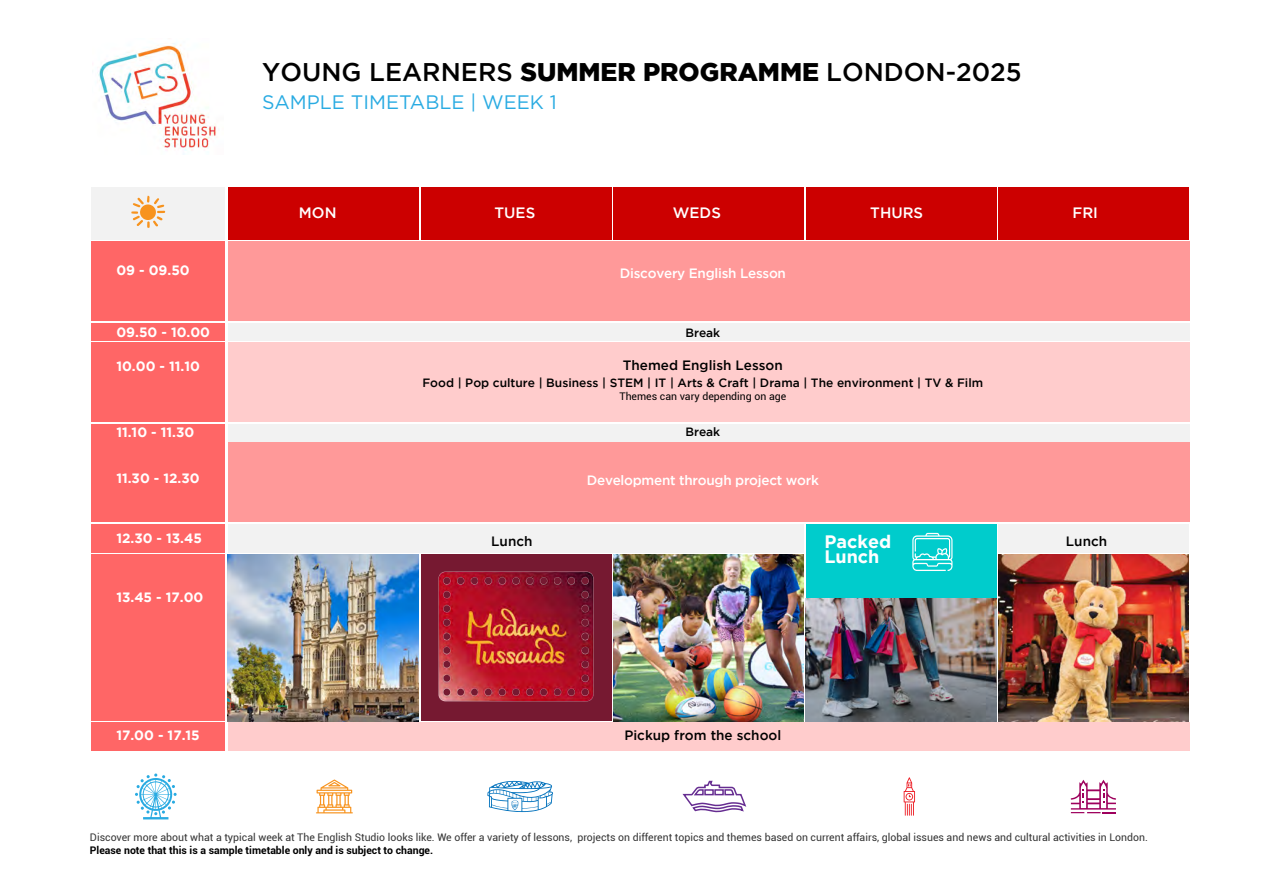
<style>
.page{position:relative;width:1263px;height:893px;background:#fff}
.page>*{position:absolute;margin:0;border:0;box-sizing:border-box;transform-origin:0 0}
.t1{font:500 25.5px "Gotham";color:#000}
.t2{font:19.5px "Gotham";color:#29abe2}
.t3{font:700 18px/14.5px "Gotham";color:#fff}
.t4{font:500 15px "Gotham";color:#fff}
.t5{font:700 13.5px "Gotham";color:#fff}
.t6{font:500 13.5px "Gotham";letter-spacing:-.02em;color:#fff}
.t7{font:500 13.5px "Gotham";color:#000}
.t8{font:500 12px "Gotham";color:#000}
.t9{font:10.5px "Roboto";color:#333}
.t10{font:700 10.5px "Roboto";color:#000}
.t11{font:10.5px "Roboto";color:#000}
.s1{font-weight:900}
</style>
<div class="page">
<svg style="left:1071px;top:780px;width:45px;height:33px"></svg>
<svg style="left:682px;top:780px;width:65px;height:33px"></svg>
<svg style="left:316px;top:779px;width:37px;height:34px"></svg>
<svg style="left:487px;top:781px;width:66px;height:31px"></svg>
<svg style="left:904px;top:777px;width:11px;height:39px"></svg>
<svg style="left:135px;top:773px;width:42px;height:46px"></svg>
<div style="left:228px;top:187px;width:190px;height:52px;background:#c00"></div>
<div style="left:421px;top:187px;width:190px;height:52px;background:#c00"></div>
<div style="left:613px;top:187px;width:191px;height:52px;background:#c00"></div>
<div style="left:806px;top:187px;width:190px;height:52px;background:#c00"></div>
<div style="left:998px;top:187px;width:191px;height:52px;background:#c00"></div>
<div style="left:228px;top:324px;width:961px;height:17px;background:#f2f2f2"></div>
<div style="left:228px;top:241px;width:961px;height:80px;background:#f99"></div>
<div style="left:228px;top:424px;width:961px;height:17px;background:#f2f2f2"></div>
<div style="left:228px;top:524px;width:576px;height:29px;background:#f2f2f2"></div>
<div style="left:806px;top:524px;width:190px;height:197px;background:#0cc"></div>
<img style="left:806px;top:598px;width:190px;height:123px">
<div style="left:998px;top:524px;width:191px;height:29px;background:#f2f2f2"></div>
<div style="left:228px;top:723px;width:961px;height:28px;background:#fcc"></div>
<div style="left:228px;top:343px;width:961px;height:79px;background:#fcc"></div>
<div style="left:228px;top:443px;width:961px;height:79px;background:#f99"></div>
<img style="left:228px;top:555px;width:190px;height:166px">
<div style="left:91px;top:187px;width:134px;height:52px;background:#f2f2f2"></div>
<div style="left:91px;top:324px;width:134px;height:17px;background:#f66"></div>
<div style="left:91px;top:241px;width:134px;height:80px;background:#f66"></div>
<div style="left:91px;top:424px;width:134px;height:17px;background:#f66"></div>
<div style="left:91px;top:524px;width:134px;height:29px;background:#f66"></div>
<div style="left:91px;top:723px;width:134px;height:28px;background:#f66"></div>
<div style="left:91px;top:343px;width:134px;height:79px;background:#f66"></div>
<div style="left:91px;top:443px;width:134px;height:79px;background:#f66"></div>
<div style="left:91px;top:555px;width:134px;height:166px;background:#f66"></div>
<div style="left:421px;top:555px;width:190px;height:166px;background:#761931"></div>
<svg style="left:131px;top:196px;width:34px;height:32px"></svg>
<img style="left:98px;top:43px;width:118px;height:108px">
<svg style="left:912px;top:533px;width:40px;height:38px"></svg>
<img style="left:438px;top:571px;width:156px;height:131px">
<img style="left:613px;top:555px;width:191px;height:166px">
<img style="left:998px;top:555px;width:191px;height:166px">
<h1 class="t1" style="left:262px;top:58px;width:761px">YOUNG LEARNERS <span class="s1">SUMMER PROGRAMME</span> LONDON-2025</h1>
<h2 class="t2" style="left:262px;top:89px;width:296px">SAMPLE TIMETABLE | WEEK 1</h2>
<h3 class="t4" style="left:299px;top:204px;width:39px">MON</h3>
<h3 class="t4" style="left:494px;top:204px;width:42px">TUES</h3>
<h3 class="t4" style="left:673px;top:204px;width:50px">WEDS</h3>
<h3 class="t4" style="left:870px;top:204px;width:54px">THURS</h3>
<h3 class="t4" style="left:1072px;top:204px;width:27px">FRI</h3>
<p class="t5" style="left:116px;top:263px;width:75px">09 - 09.50</p>
<p class="t6" style="left:620px;top:265px;width:167px">Discovery English Lesson</p>
<p class="t5" style="left:116px;top:324px;width:95px">09.50 - 10.00</p>
<p class="t5" style="left:116px;top:358px;width:85px">10.00 - 11.10</p>
<p class="t8" style="left:685px;top:326px;width:36px">Break</p>
<p class="t7" style="left:623px;top:358px;width:161px">Themed English Lesson</p>
<p class="t8" style="left:422px;top:376px;width:562px">Food | Pop culture | Business | STEM | IT | Arts &amp; Craft | Drama | The environment | TV &amp; Film</p>
<p class="t11" style="left:619px;top:388px;width:168px">Themes can vary depending on age</p>
<p class="t5" style="left:116px;top:425px;width:79px">11.10 - 11.30</p>
<p class="t5" style="left:116px;top:470px;width:85px">11.30 - 12.30</p>
<p class="t8" style="left:685px;top:425px;width:36px">Break</p>
<p class="t6" style="left:587px;top:473px;width:234px">Development through project work</p>
<p class="t5" style="left:116px;top:530px;width:87px">12.30 - 13.45</p>
<p class="t7" style="left:491px;top:533px;width:43px">Lunch</p>
<h3 class="t3" style="left:824px;top:534px;width:68px">Packed<br>Lunch</h3>
<p class="t7" style="left:1066px;top:533px;width:43px">Lunch</p>
<p class="t5" style="left:116px;top:590px;width:88px">13.45 - 17.00</p>
<p class="t5" style="left:116px;top:728px;width:85px">17.00 - 17.15</p>
<p class="t7" style="left:624px;top:728px;width:158px">Pickup from the school</p>
<p class="t9" style="left:90px;top:830px;width:1059px">Discover more about what a typical week at The English Studio looks like. We offer a variety of lessons, projects on different topics and themes based on current affairs, global issues and news and cultural activities in London.</p>
<p class="t10" style="left:90px;top:843px;width:345px">Please note that this is a sample timetable only and is subject to change.</p>
</div>
